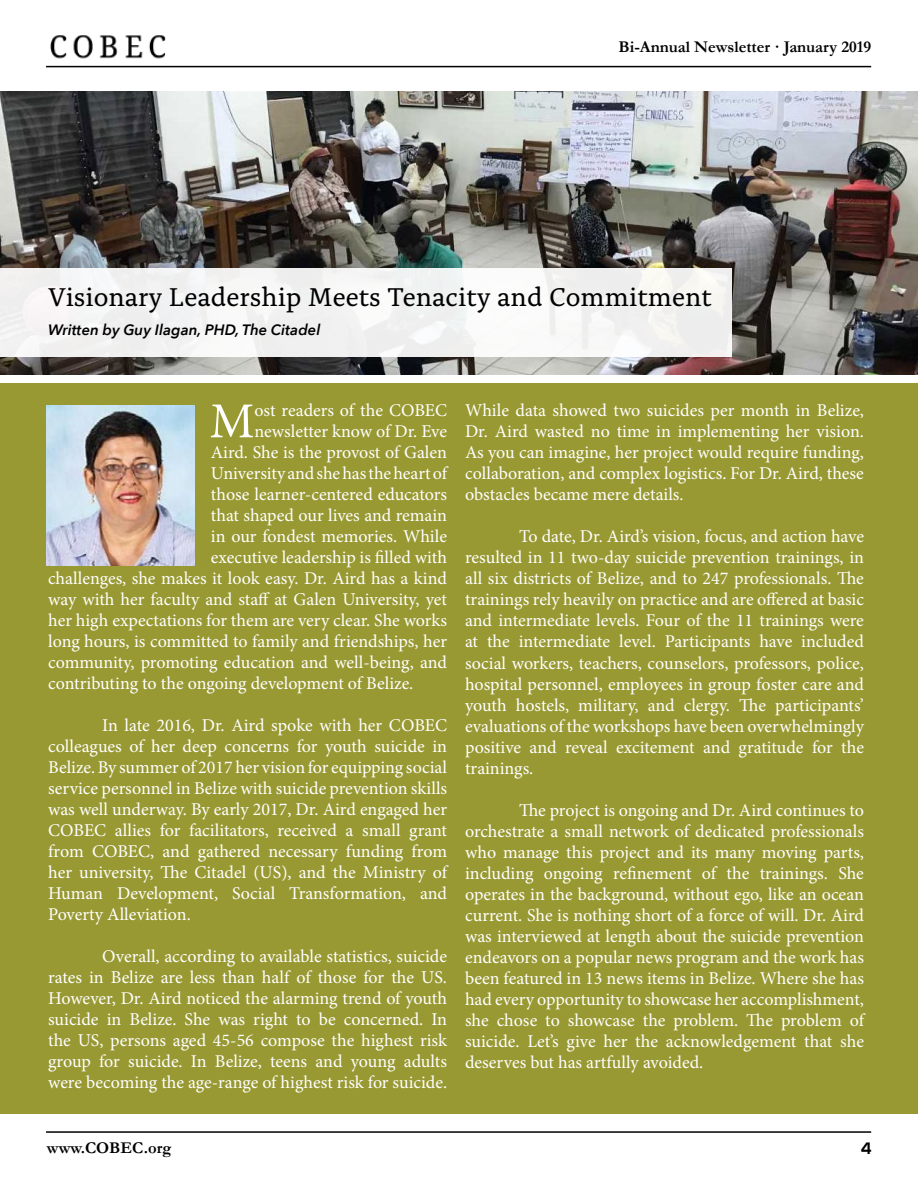
<style>
.page{position:relative;width:918px;height:1188px;background:#fff}
.page>*{position:absolute;margin:0;border:0;box-sizing:border-box;transform-origin:0 0}
.t1{font:50.25px "Minion Pro";color:#fff}
.t2{font:27px "Alda OTCEV";color:#000}
.t3{font:18px/21px "Minion Pro";letter-spacing:-.005em;color:#fff;text-align:justify}
.t4{font:700 16.5px "Garamond";color:#000}
.t5{font:700 16.5px "Nexa";color:#000}
.t6{font:italic 600 15px "Avenir Next";color:#000}
</style>
<div class="page">
<img style="left:50px;top:35px;width:116px;height:24px">
<hr style="left:46px;top:66px;width:825px;height:1px;background:#000">
<hr style="left:46px;top:1131px;width:825px;height:2px;background:#000">
<div style="left:0;top:383px;width:918px;height:731px;background:#993"></div>
<img style="left:0;top:92px;width:918px;height:282px">
<img style="left:47px;top:405px;width:147px;height:160px">
<div style="left:0;top:268px;width:732px;height:88px;background:#f2f2f2"></div>
<p class="t4" style="left:619px;top:35px;width:254px">Bi-Annual Newsletter · January 2019</p>
<h2 class="t2" style="left:48px;top:277px;width:666px">Visionary Leadership Meets Tenacity and Commitment</h2>
<p class="t6" style="left:48px;top:317px;width:274px">Written by Guy Ilagan, PHD, The Citadel</p>
<h1 class="t1" style="left:210px;top:388px;width:46px">M</h1>
<p class="t3" style="left:254px;top:400px;width:194px">ost readers of the COBEC</p>
<p class="t3" style="left:254px;top:421px;width:194px">newsletter know of Dr. Eve</p>
<p class="t3" style="left:211px;top:442px;width:238px">Aird. She is the provost of Galen</p>
<p class="t3" style="left:211px;top:463px;width:238px">University and she has the heart of</p>
<p class="t3" style="left:211px;top:484px;width:238px">those learner-centered educators</p>
<p class="t3" style="left:211px;top:505px;width:238px">that shaped our lives and remain</p>
<p class="t3" style="left:211px;top:526px;width:238px">in our fondest memories. While</p>
<p class="t3" style="left:211px;top:547px;width:238px">executive leadership is filled with</p>
<p class="t3" style="left:48px;top:568px;width:400px">challenges, she makes it look easy. Dr. Aird has a kind</p>
<p class="t3" style="left:48px;top:589px;width:400px">way with her faculty and staff at Galen University, yet</p>
<p class="t3" style="left:48px;top:610px;width:400px">her high expectations for them are very clear. She works</p>
<p class="t3" style="left:48px;top:631px;width:400px">long hours, is committed to family and friendships, her</p>
<p class="t3" style="left:48px;top:652px;width:400px">community, promoting education and well-being, and</p>
<p class="t3" style="left:48px;top:673px;width:367px">contributing to the ongoing development of Belize.</p>
<p class="t3" style="left:48px;top:715px;width:400px;text-indent:54px">In late 2016, Dr. Aird spoke with her COBEC colleagues of her deep concerns for youth suicide in Belize. By summer of 2017 her vision for equipping social service personnel in Belize with suicide prevention skills was well underway. By early 2017, Dr. Aird engaged her COBEC allies for facilitators, received a small grant from COBEC, and gathered necessary funding from her university, The Citadel (US), and the Ministry of Human Development, Social Transformation, and Poverty Alleviation.</p>
<p class="t3" style="left:48px;top:946px;width:400px;text-indent:54px">Overall, according to available statistics, suicide rates in Belize are less than half of those for the US.<br>However, Dr. Aird noticed the alarming trend of youth suicide in Belize. She was right to be concerned. In the US, persons aged 45-56 compose the highest risk group for suicide. In Belize, teens and young adults were becoming the age-range of highest risk for suicide.</p>
<p class="t3" style="left:465px;top:400px;width:400px">While data showed two suicides per month in Belize, Dr. Aird wasted no time in implementing her vision.<br>As you can imagine, her project would require funding, collaboration, and complex logistics. For Dr. Aird, these obstacles became mere details.</p>
<p class="t3" style="left:465px;top:526px;width:400px;text-indent:54px">To date, Dr. Aird’s vision, focus, and action have resulted in 11 two-day suicide prevention trainings, in all six districts of Belize, and to 247 professionals. The trainings rely heavily on practice and are offered at basic and intermediate levels. Four of the 11 trainings were at the intermediate level. Participants have included social workers, teachers, counselors, professors, police, hospital personnel, employees in group foster care and youth hostels, military, and clergy. The participants’ evaluations of the workshops have been overwhelmingly positive and reveal excitement and gratitude for the trainings.</p>
<p class="t3" style="left:465px;top:799px;width:400px;text-indent:54px">The project is ongoing and Dr. Aird continues to orchestrate a small network of dedicated professionals who manage this project and its many moving parts, including ongoing refinement of the trainings. She operates in the background, without ego, like an ocean current. She is nothing short of a force of will. Dr. Aird was interviewed at length about the suicide prevention endeavors on a popular news program and the work has been featured in 13 news items in Belize. Where she has had every opportunity to showcase her accomplishment, she chose to showcase the problem. The problem of suicide. Let’s give her the acknowledgement that she deserves but has artfully avoided.</p>
<p class="t4" style="left:47px;top:1136px;width:126px">www.COBEC.org</p>
<p class="t5" style="left:861px;top:1139px;width:13px">4</p>
</div>
